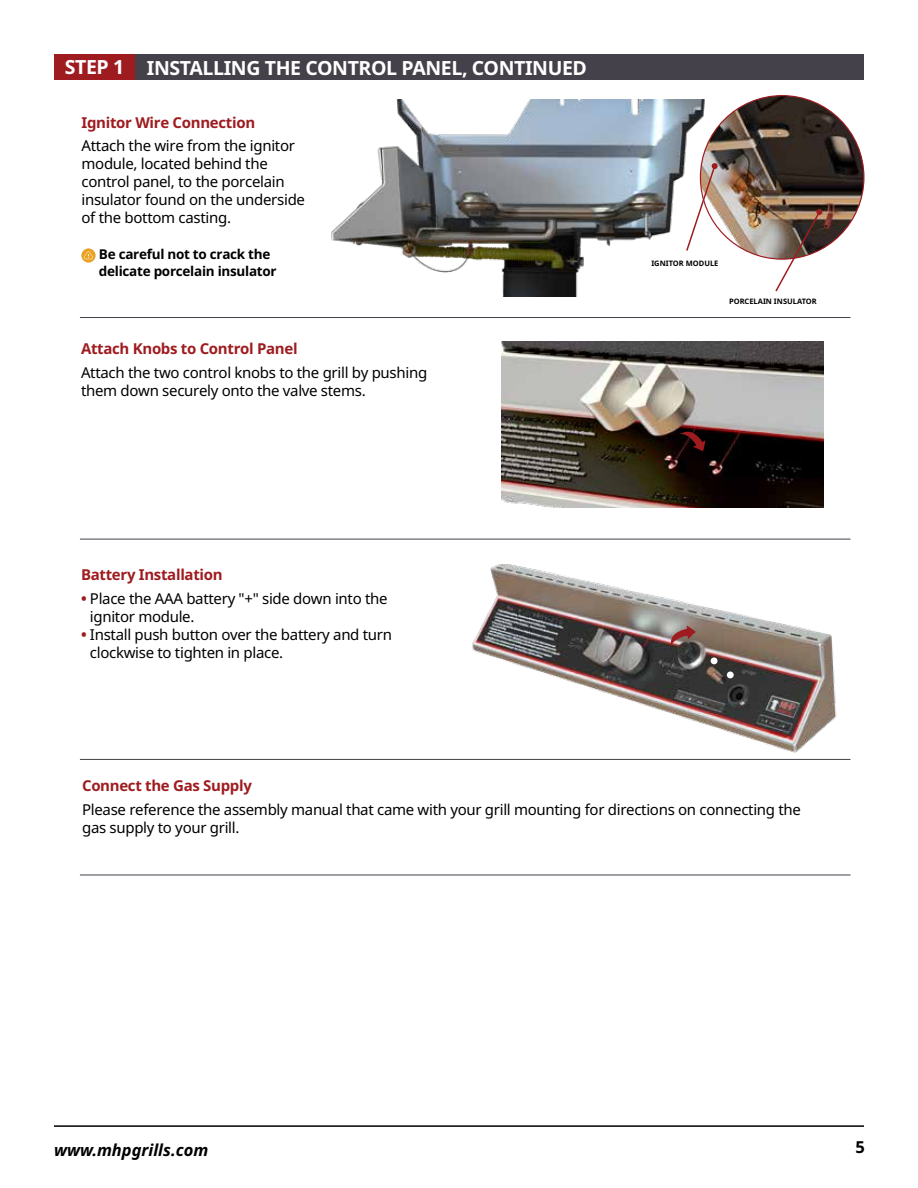
<style>
.page{position:relative;width:918px;height:1188px;background:#fff}
.page>*{position:absolute;margin:0;border:0;box-sizing:border-box;transform-origin:0 0}
.t1{font:700 19.5px "Noto Sans";letter-spacing:-.02em;color:#fff}
.t2{font:italic 700 16.5px "Noto Sans";color:#000}
.t3{font:700 16.5px "Noto Sans";color:#000}
.t4{font:15px/18px "Noto Sans";letter-spacing:-.02em;color:#000}
.t5{font:700 15px "Noto Sans";letter-spacing:-.02em;color:#9e1c20}
.t6{font:700 13.5px/16.2px "Noto Sans";letter-spacing:-.02em;color:#000}
.t7{font:700 7.5px "Noto Sans";color:#000}
.s1{font-weight:700;color:#9e1c20}
</style>
<div class="page">
<hr style="left:54px;top:1125px;width:810px;height:2px;background:#000">
<div style="left:54px;top:54px;width:810px;height:26px;background:#45414a"></div>
<div style="left:54px;top:54px;width:81px;height:26px;background:#9e1c20"></div>
<svg style="left:82px;top:249px;width:13px;height:13px"></svg>
<img style="left:472px;top:565px;width:365px;height:188px">
<div style="left:727px;top:672px;width:7px;height:6px;background:#fff;border-radius:50%"></div>
<div style="left:711px;top:657px;width:7px;height:7px;background:#fff;border-radius:50%"></div>
<img style="left:501px;top:341px;width:323px;height:167px">
<hr style="left:80px;top:317px;width:770px;height:1px;background:#45414a">
<hr style="left:80px;top:539px;width:770px;height:1px;background:#45414a">
<hr style="left:80px;top:759px;width:770px;height:1px;background:#45414a">
<hr style="left:80px;top:875px;width:770px;height:1px;background:#45414a">
<img style="left:331px;top:99px;width:376px;height:198px">
<svg style="left:671px;top:626px;width:25px;height:22px"></svg>
<img style="left:700px;top:96px;width:164px;height:163px;border-radius:82px">
<svg style="left:685px;top:163px;width:33px;height:89px"></svg>
<svg style="left:774px;top:209px;width:48px;height:83px"></svg>
<svg style="left:678px;top:430px;width:27px;height:21px"></svg>
<h1 class="t1" style="left:65px;top:57px;width:524px">STEP 1 INSTALLING THE CONTROL PANEL, CONTINUED</h1>
<p class="t5" style="left:82px;top:114px;width:175px">Ignitor Wire Connection</p>
<p class="t4" style="left:82px;top:137px;width:225px">Attach the wire from the ignitor module, located behind the control panel, to the porcelain insulator found on the underside of the bottom casting.</p>
<p class="t6" style="left:99px;top:247px;width:179px">Be careful not to crack the delicate porcelain insulator</p>
<p class="t5" style="left:81px;top:340px;width:218px">Attach Knobs to Control Panel</p>
<p class="t4" style="left:81px;top:364px;width:348px">Attach the two control knobs to the grill by pushing them down securely onto the valve stems.</p>
<p class="t7" style="left:651px;top:259px;width:69px">IGNITOR MODULE</p>
<p class="t7" style="left:729px;top:298px;width:89px">PORCELAIN INSULATOR</p>
<p class="t5" style="left:81px;top:566px;width:143px">Battery Installation</p>
<p class="t4" style="left:90px;top:590px;width:299px;text-indent:-9px"><span class="s1">•</span> Place the AAA battery "+" side down into the ignitor module.</p>
<p class="t4" style="left:90px;top:626px;width:304px;text-indent:-9px"><span class="s1">•</span> Install push button over the battery and turn clockwise to tighten in place.</p>
<p class="t5" style="left:82px;top:777px;width:171px">Connect the Gas Supply</p>
<p class="t4" style="left:82px;top:800px;width:720px">Please reference the assembly manual that came with your grill mounting for directions on connecting the gas supply to your grill.</p>
<p class="t2" style="left:54px;top:1138px;width:156px">www.mhpgrills.com</p>
<p class="t3" style="left:856px;top:1138px;width:11px">5</p>
</div>
